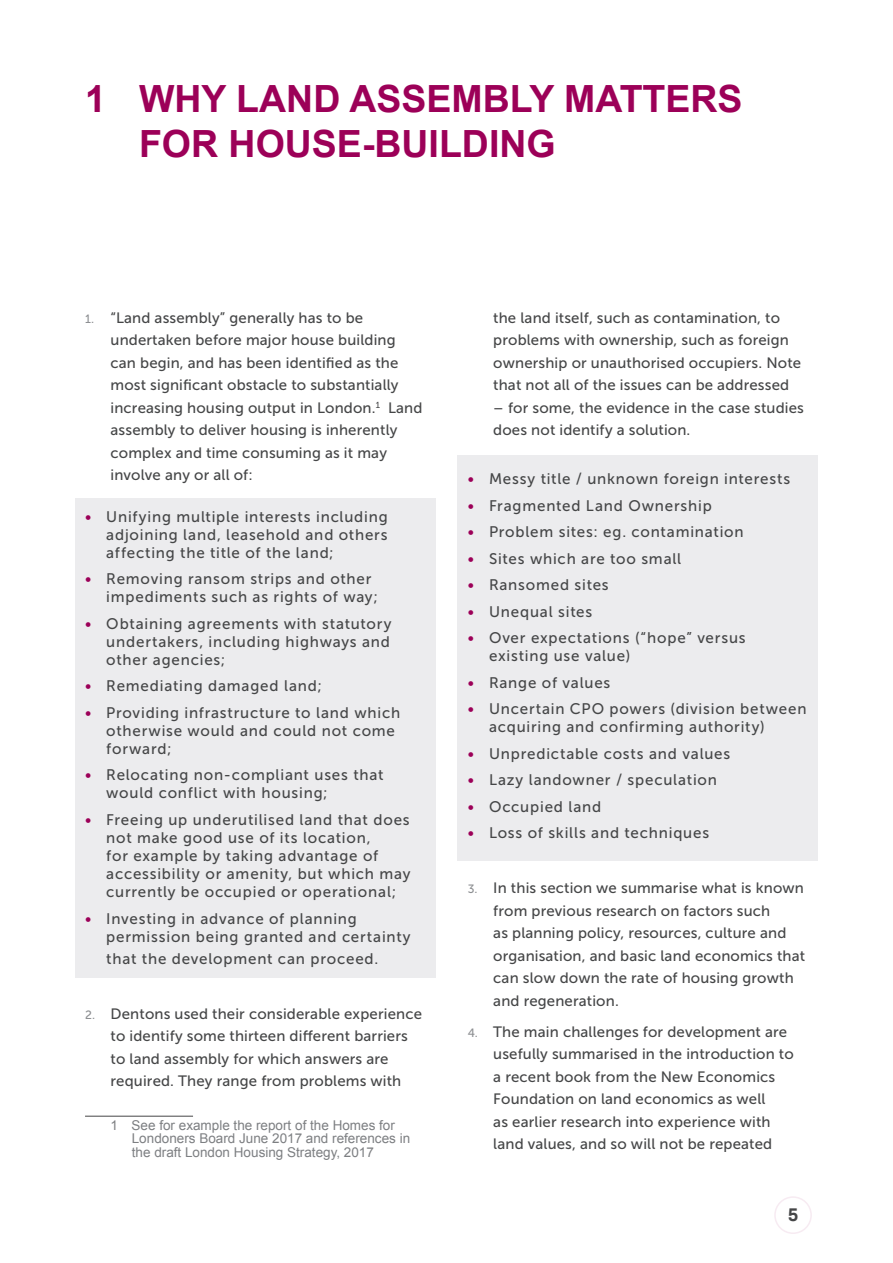
<style>
.page{position:relative;width:893px;height:1263px;background:#fff}
.page>*{position:absolute;margin:0;border:0;box-sizing:border-box;transform-origin:0 0}
.CG_chapter_title_1{font:700 37.5px/45px "Arial";color:#9c0058}
.t1{font:700 18.3px "Aktiv Grotesk";color:#454647}
.t2{font:15.3px/18px "Museo Sans 500";letter-spacing:.055em;color:#454647}
.t3{font:15px/22.5px "Museo Sans 500";letter-spacing:.01em;color:#454647}
.CG_Footnote_footer{font:13.5px/13.5px "Arial";color:#7d7f82}
.s1{font-size:12px;color:#8d8f92}
.s2{color:#9c0058}
</style>
<div class="page">
<div style="left:75px;top:498px;width:360px;height:480px;background:#ececee"></div>
<hr style="left:85px;top:1116px;width:108px;height:1px;background:#454647">
<div style="left:458px;top:455px;width:360px;height:406px;background:#ececee"></div>
<div style="left:774px;top:1196px;width:38px;height:38px;border:2px solid #f7ebf2;border-radius:50%"></div>
<p class="CG_chapter_title_1" style="left:139px;top:78px;width:605px;text-indent:-54px">1 WHY LAND ASSEMBLY MATTERS<br>FOR HOUSE-BUILDING</p>
<p class="t3" style="left:111px;top:306px;width:313px;text-indent:-26px"><span class="s1">1.</span> “Land assembly” generally has to be undertaken before major house building can begin, and has been identified as the most significant obstacle to substantially increasing housing output in London.<sup>1</sup> Land assembly to deliver housing is inherently complex and time consuming as it may involve any or all of:</p>
<p class="t2" style="left:106px;top:508px;width:283px;text-align:justify;text-indent:-21px"><span class="s2">•</span> Unifying multiple interests including adjoining land, leasehold and others affecting the title of the land;</p>
<p class="t2" style="left:106px;top:570px;width:273px;text-indent:-21px"><span class="s2">•</span> Removing ransom strips and other impediments such as rights of way;</p>
<p class="t2" style="left:106px;top:615px;width:287px;text-align:justify;text-indent:-21px"><span class="s2">•</span> Obtaining agreements with statutory undertakers, including highways and other agencies;</p>
<p class="t2" style="left:85px;top:677px;width:238px"><span class="s2">•</span> Remediating damaged land;</p>
<p class="t2" style="left:106px;top:704px;width:295px;text-indent:-21px"><span class="s2">•</span> Providing infrastructure to land which otherwise would and could not come forward;</p>
<p class="t2" style="left:106px;top:766px;width:279px;text-indent:-21px"><span class="s2">•</span> Relocating non-compliant uses that would conflict with housing;</p>
<p class="t2" style="left:106px;top:811px;width:306px;text-indent:-21px"><span class="s2">•</span> Freeing up underutilised land that does not make good use of its location,<br>for example by taking advantage of accessibility or amenity, but which may currently be occupied or operational;</p>
<p class="t2" style="left:106px;top:909px;width:306px;text-indent:-21px"><span class="s2">•</span> Investing in advance of planning permission being granted and certainty</p>
<p class="t2" style="left:106px;top:950px;width:274px">that the development can proceed.</p>
<p class="t3" style="left:111px;top:1002px;width:313px;text-indent:-26px"><span class="s1">2.</span> Dentons used their considerable experience to identify some thirteen different barriers to land assembly for which answers are required. They range from problems with</p>
<p class="CG_Footnote_footer" style="left:132px;top:1118px;width:280px;text-indent:-21px">1 See for example the report of the Homes for<br>Londoners Board June 2017 and references in the draft London Housing Strategy, 2017</p>
<p class="t3" style="left:493px;top:306px;width:309px">the land itself, such as contamination, to problems with ownership, such as foreign ownership or unauthorised occupiers. Note that not all of the issues can be addressed</p>
<p class="t3" style="left:493px;top:396px;width:312px">– for some, the evidence in the case studies does not identify a solution.</p>
<p class="t2" style="left:468px;top:470px;width:324px"><span class="s2">•</span> Messy title / unknown foreign interests</p>
<p class="t2" style="left:468px;top:496px;width:246px"><span class="s2">•</span> Fragmented Land Ownership</p>
<p class="t2" style="left:468px;top:523px;width:277px"><span class="s2">•</span> Problem sites: eg. contamination</p>
<p class="t2" style="left:468px;top:549px;width:215px"><span class="s2">•</span> Sites which are too small</p>
<p class="t2" style="left:468px;top:576px;width:142px"><span class="s2">•</span> Ransomed sites</p>
<p class="t2" style="left:468px;top:602px;width:126px"><span class="s2">•</span> Unequal sites</p>
<p class="t2" style="left:489px;top:629px;width:258px;text-indent:-21px"><span class="s2">•</span> Over expectations (“hope” versus existing use value)</p>
<p class="t2" style="left:468px;top:673px;width:144px"><span class="s2">•</span> Range of values</p>
<p class="t2" style="left:489px;top:700px;width:319px;text-indent:-21px"><span class="s2">•</span> Uncertain CPO powers (division between acquiring and confirming authority)</p>
<p class="t2" style="left:468px;top:744px;width:264px"><span class="s2">•</span> Unpredictable costs and values</p>
<p class="t2" style="left:468px;top:771px;width:251px"><span class="s2">•</span> Lazy landowner / speculation</p>
<p class="t2" style="left:468px;top:797px;width:135px"><span class="s2">•</span> Occupied land</p>
<p class="t2" style="left:468px;top:824px;width:243px"><span class="s2">•</span> Loss of skills and techniques</p>
<p class="t3" style="left:493px;top:877px;width:313px;text-indent:-26px"><span class="s1">3.</span> In this section we summarise what is known from previous research on factors such<br>as planning policy, resources, culture and organisation, and basic land economics that can slow down the rate of housing growth and regeneration.</p>
<p class="t3" style="left:493px;top:1020px;width:302px;text-indent:-26px"><span class="s1">4.</span> The main challenges for development are usefully summarised in the introduction to a recent book from the New Economics Foundation on land economics as well<br>as earlier research into experience with land values, and so will not be repeated</p>
<p class="t1" style="left:788px;top:1203px;width:12px">5</p>
</div>
